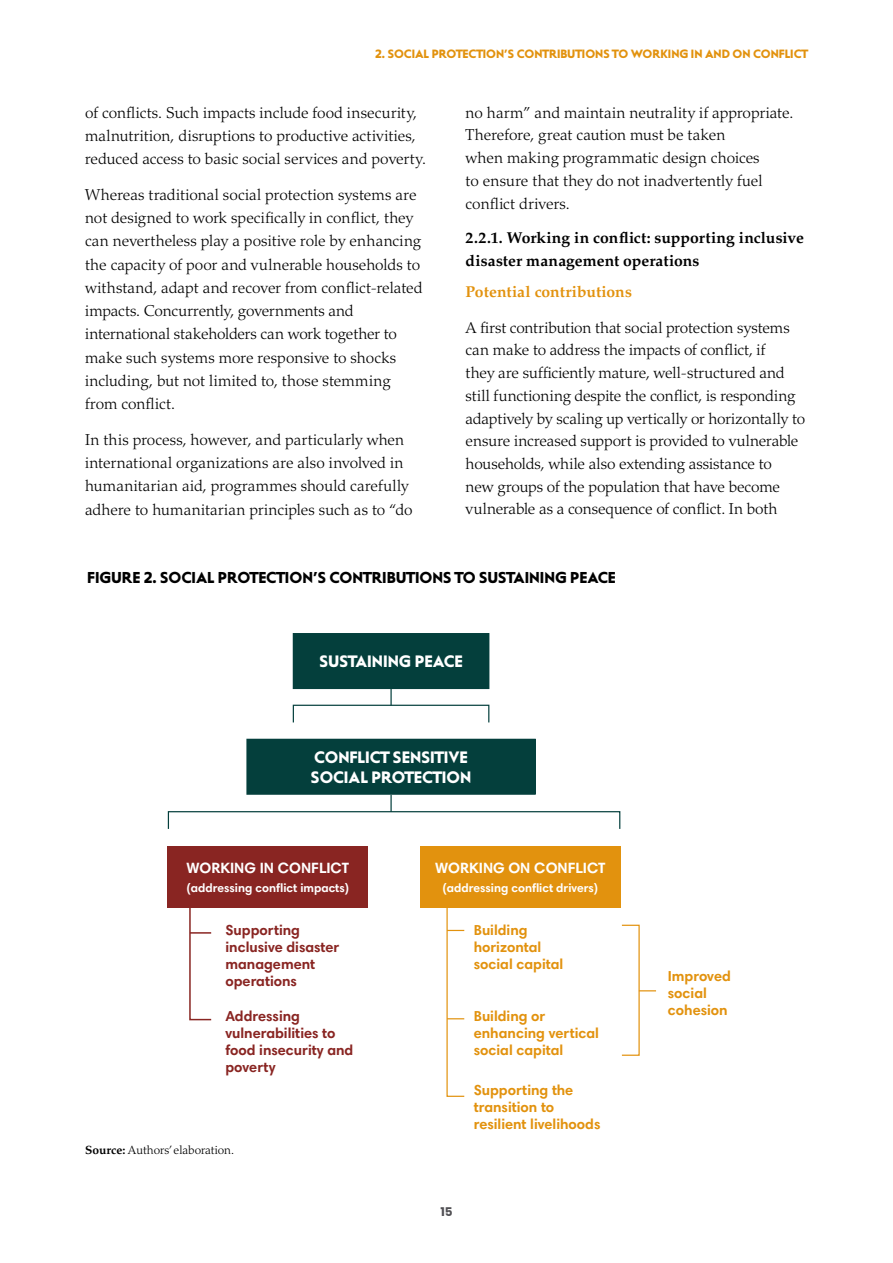
<style>
.page{position:relative;width:893px;height:1263px;background:#fff}
.page>*{position:absolute;margin:0;border:0;box-sizing:border-box;transform-origin:0 0}
.t1{font:16.5px/19.5px "Steagal Bo";color:#fff}
.t2{font:300 15.75px/23.2px "Palatino LT Std";color:#000}
.t3{font:700 15.75px/22.6px "Palatino LT Std";color:#000}
.t4{font:15.75px "Steagal Bo";color:#000}
.t5{font:700 15.75px "Palatino LT Std";color:#e2920e}
.t6{font:700 15px "Harmonia Sans Pro";color:#fff}
.t7{font:700 14.55px/17px "Harmonia Sans Pro";color:#e2920e}
.t8{font:700 14.55px/17px "Harmonia Sans Pro";color:#892522}
.t9{font:700 12.15px "Harmonia Sans Pro";color:#fff}
.t10{font:12px "Steagal Bo";color:#e2920e}
.t11{font:300 12px "Palatino LT Std";color:#000}
.t12{font:700 12px "Poppins";color:#504f53}
.s1{font-weight:700}
</style>
<div class="page">
<div style="left:189px;top:858px;width:23px;height:162px;border:2px solid #892522"></div>
<hr style="left:190px;top:932px;width:21px;height:2px;background:#892522">
<svg style="left:447px;top:930px;width:17px;height:1px"></svg>
<svg style="left:447px;top:1018px;width:17px;height:1px"></svg>
<div style="left:293px;top:634px;width:196px;height:54px;background:#043f3c"></div>
<div style="left:293px;top:633px;width:196px;height:56px;border:1px solid #043f3c"></div>
<div style="left:247px;top:739px;width:288px;height:55px;background:#043f3c"></div>
<div style="left:246px;top:739px;width:290px;height:56px;border:1px solid #043f3c"></div>
<div style="left:420px;top:846px;width:200px;height:62px;background:#e2920e"></div>
<div style="left:293px;top:705px;width:196px;height:18px;border:1px solid #043f3c"></div>
<div style="left:168px;top:811px;width:452px;height:18px;border:1px solid #043f3c"></div>
<svg style="left:390px;top:688px;width:2px;height:17px"></svg>
<svg style="left:390px;top:795px;width:2px;height:17px"></svg>
<div style="left:168px;top:846px;width:200px;height:62px;background:#892522"></div>
<svg style="left:639px;top:990px;width:17px;height:1px"></svg>
<p class="t10" style="left:375px;top:47px;width:434px">2. SOCIAL PROTECTION’S CONTRIBUTIONS TO WORKING IN AND ON CONFLICT</p>
<p class="t2" style="left:85px;top:101px;width:342px">of conflicts. Such impacts include food insecurity, malnutrition, disruptions to productive activities, reduced access to basic social services and poverty.</p>
<p class="t2" style="left:85px;top:183px;width:339px">Whereas traditional social protection systems are not designed to work specifically in conflict, they can nevertheless play a positive role by enhancing the capacity of poor and vulnerable households to withstand, adapt and recover from conflict‑related impacts. Concurrently, governments and international stakeholders can work together to make such systems more responsive to shocks including, but not limited to, those stemming from conflict.</p>
<p class="t2" style="left:85px;top:428px;width:329px">In this process, however, and particularly when international organizations are also involved in humanitarian aid, programmes should carefully adhere to humanitarian principles such as to “do</p>
<p class="t2" style="left:466px;top:101px;width:329px;line-height:22.6px">no harm” and maintain neutrality if appropriate.<br>Therefore, great caution must be taken<br>when making programmatic design choices<br>to ensure that they do not inadvertently fuel conflict drivers.</p>
<p class="t3" style="left:466px;top:227px;width:340px">2.2.1. Working in conflict: supporting inclusive disaster management operations</p>
<p class="t5" style="left:466px;top:283px;width:168px">Potential contributions</p>
<p class="t2" style="left:466px;top:316px;width:341px;line-height:22.6px">A first contribution that social protection systems can make to address the impacts of conflict, if<br>they are sufficiently mature, well-structured and still functioning despite the conflict, is responding adaptively by scaling up vertically or horizontally to ensure increased support is provided to vulnerable households, while also extending assistance to<br>new groups of the population that have become vulnerable as a consequence of conflict. In both</p>
<p class="t4" style="left:87px;top:568px;width:530px">FIGURE 2. SOCIAL PROTECTION’S CONTRIBUTIONS TO SUSTAINING PEACE</p>
<p class="t1" style="left:319px;top:652px;width:145px">SUSTAINING PEACE</p>
<p class="t1" style="left:311px;top:748px;width:162px">CONFLICT SENSITIVE<br>SOCIAL PROTECTION</p>
<p class="t6" style="left:186px;top:858px;width:164px">WORKING IN CONFLICT</p>
<p class="t9" style="left:186px;top:880px;width:164px">(addressing conflict impacts)</p>
<p class="t8" style="left:225px;top:921px;width:115px">Supporting inclusive disaster management operations</p>
<p class="t8" style="left:225px;top:1007px;width:129px">Addressing vulnerabilities to food insecurity and poverty</p>
<p class="t11" style="left:85px;top:1143px;width:151px"><span class="s1">Source:</span> Authors’ elaboration.</p>
<p class="t6" style="left:435px;top:858px;width:172px">WORKING ON CONFLICT</p>
<p class="t9" style="left:442px;top:880px;width:157px">(addressing conflict drivers)</p>
<p class="t7" style="left:474px;top:921px;width:91px">Building horizontal social capital</p>
<p class="t7" style="left:474px;top:1007px;width:127px">Building or enhancing vertical social capital</p>
<p class="t7" style="left:474px;top:1081px;width:128px">Supporting the transition to resilient livelihoods</p>
<p class="t12" style="left:440px;top:1205px;width:14px">15</p>
<p class="t7" style="left:668px;top:967px;width:64px">Improved social cohesion</p>
</div>
